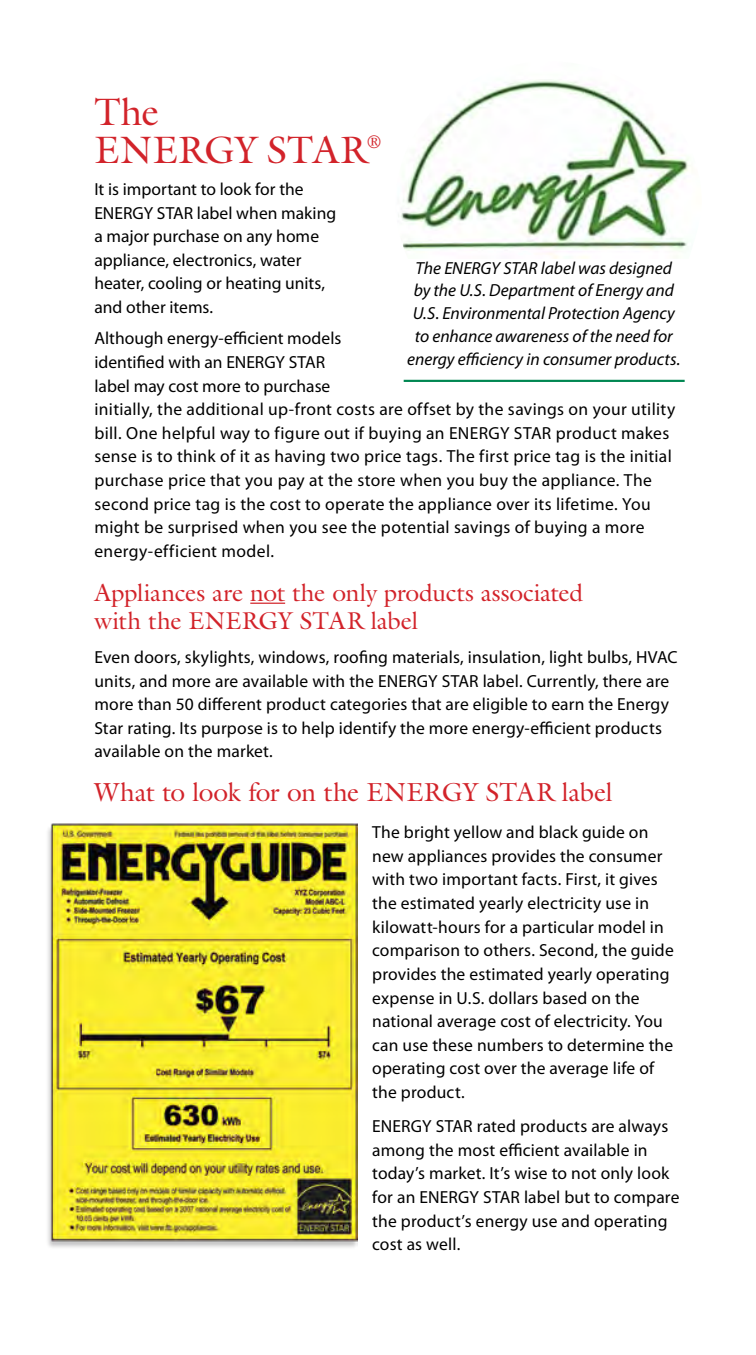
<style>
.page{position:relative;width:756px;height:1355px;background:#fff}
.page>*{position:absolute;margin:0;border:0;box-sizing:border-box;transform-origin:0 0}
.t1{font:38.5px/38.5px "Galliard";letter-spacing:.005em;color:#d2232a}
.t2{font:26.25px "Galliard";letter-spacing:-.01em;color:#d2232a}
.t3{font:24.5px/28px "Galliard";letter-spacing:-.005em;color:#d2232a}
.t4{font:17.5px/23.6px "Myriad Pro";letter-spacing:.01em;color:#000}
.t5{font:italic 17.5px/22.8px "Myriad Pro";color:#000;text-align:center}
</style>
<div class="page">
<hr style="left:250px;top:602px;width:35px;height:2px;background:#d2232a">
<img style="left:48px;top:824px;width:309px;height:424px">
<img style="left:398px;top:80px;width:292px;height:179px">
<hr style="left:404px;top:380px;width:281px;height:2px;background:#008752">
<h1 class="t1" style="left:94px;top:92px;width:288px">The<br>ENERGY STAR<sup>®</sup></h1>
<p class="t4" style="left:94px;top:178px;width:243px">It is important to look for the<br>ENERGY STAR label when making a major purchase on any home appliance, electronics, water heater, cooling or heating units, and other items.</p>
<p class="t4" style="left:94px;top:327px;width:582px">Although energy-efficient models<br>identified with an ENERGY STAR<br>label may cost more to purchase<br>initially, the additional up-front costs are offset by the savings on your utility bill. One helpful way to figure out if buying an ENERGY STAR product makes sense is to think of it as having two price tags. The first price tag is the initial purchase price that you pay at the store when you buy the appliance. The second price tag is the cost to operate the appliance over its lifetime. You might be surprised when you see the potential savings of buying a more energy-efficient model.</p>
<h3 class="t3" style="left:94px;top:578px;width:490px">Appliances are not the only products associated with the ENERGY STAR label</h3>
<p class="t4" style="left:94px;top:645px;width:585px">Even doors, skylights, windows, roofing materials, insulation, light bulbs, HVAC units, and more are available with the ENERGY STAR label. Currently, there are more than 50 different product categories that are eligible to earn the Energy Star rating. Its purpose is to help identify the more energy-efficient products available on the market.</p>
<h2 class="t2" style="left:94px;top:776px;width:520px">What to look for on the ENERGY STAR label</h2>
<p class="t5" style="left:407px;top:257px;width:275px">The ENERGY STAR label was designed by the U.S. Department of Energy and U.S. Environmental Protection Agency to enhance awareness of the need for energy efficiency in consumer products.</p>
<p class="t4" style="left:372px;top:820px;width:303px">The bright yellow and black guide on new appliances provides the consumer with two important facts. First, it gives the estimated yearly electricity use in kilowatt-hours for a particular model in comparison to others. Second, the guide provides the estimated yearly operating expense in U.S. dollars based on the national average cost of electricity. You can use these numbers to determine the operating cost over the average life of the product.</p>
<p class="t4" style="left:372px;top:1114px;width:309px">ENERGY STAR rated products are always among the most efficient available in today’s market. It’s wise to not only look for an ENERGY STAR label but to compare the product’s energy use and operating cost as well.</p>
</div>
